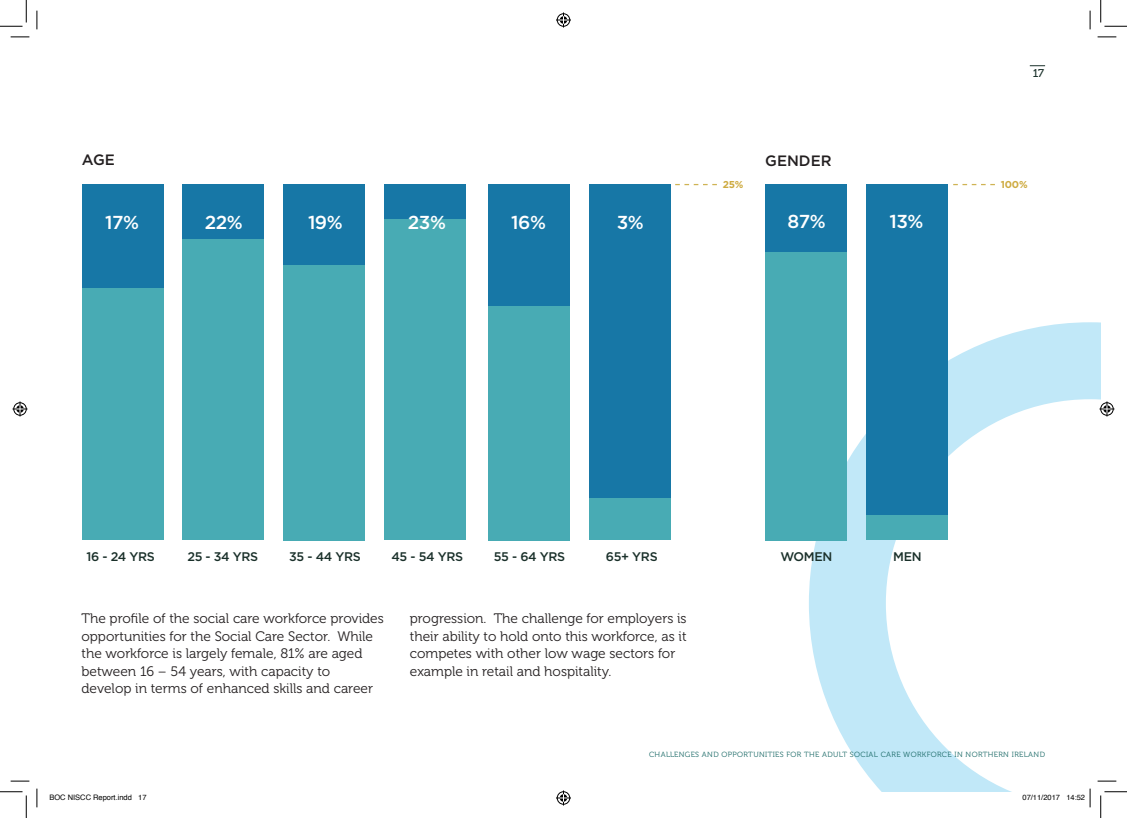
<style>
.page{position:relative;width:1127px;height:818px;background:#fff}
.page>*{position:absolute;margin:0;border:0;box-sizing:border-box;transform-origin:0 0}
.Body_Copy{font:500 18.75px "Gotham";letter-spacing:-.025em;color:#fff}
.Body_Copy-2{font:500 15px "Gotham";color:#231f20}
.Body_Copy-3{font:13.75px/17.5px "Museo 300";color:#231f20}
.Body_Copy-4{font:500 12.5px "Gotham";letter-spacing:-.025em;color:#1a302a}
.t1{font:11.25px "Museo 500";color:#1a302a}
.Body_Copy-5{font:700 10px "Gotham";color:#ceab41}
.t2{font:7.5px "Museo 300";letter-spacing:.05em;color:#186865}
.t3{font:7.5px "Helvetica";color:#000}
</style>
<div class="page">
<svg style="left:1029px;top:65px;width:15px;height:1px"></svg>
<svg style="left:808px;top:322px;width:292px;height:470px"></svg>
<div style="left:82px;top:185px;width:81px;height:355px;background:#1777a6"></div>
<div style="left:183px;top:185px;width:81px;height:355px;background:#1777a6"></div>
<div style="left:283px;top:185px;width:82px;height:355px;background:#1777a6"></div>
<div style="left:488px;top:185px;width:81px;height:355px;background:#1777a6"></div>
<div style="left:384px;top:185px;width:81px;height:355px;background:#1777a6"></div>
<div style="left:588px;top:185px;width:82px;height:355px;background:#1777a6"></div>
<div style="left:82px;top:288px;width:81px;height:252px;background:#48abb4"></div>
<div style="left:183px;top:240px;width:81px;height:300px;background:#48abb4"></div>
<div style="left:283px;top:265px;width:82px;height:275px;background:#48abb4"></div>
<div style="left:488px;top:306px;width:81px;height:234px;background:#48abb4"></div>
<div style="left:384px;top:220px;width:81px;height:320px;background:#48abb4"></div>
<div style="left:588px;top:498px;width:82px;height:42px;background:#48abb4"></div>
<div style="left:765px;top:185px;width:81px;height:355px;background:#1777a6"></div>
<div style="left:865px;top:185px;width:82px;height:355px;background:#1777a6"></div>
<div style="left:765px;top:252px;width:81px;height:288px;background:#48abb4"></div>
<div style="left:865px;top:515px;width:82px;height:25px;background:#48abb4"></div>
<svg style="left:675px;top:184px;width:41px;height:1px"></svg>
<svg style="left:953px;top:184px;width:41px;height:1px"></svg>
<svg style="left:11px;top:36px;width:18px;height:2px"></svg>
<svg style="left:1097px;top:36px;width:18px;height:2px"></svg>
<svg style="left:11px;top:780px;width:18px;height:2px"></svg>
<svg style="left:1097px;top:780px;width:18px;height:2px"></svg>
<svg style="left:36px;top:11px;width:2px;height:18px"></svg>
<svg style="left:36px;top:788px;width:2px;height:19px"></svg>
<svg style="left:1089px;top:11px;width:1px;height:18px"></svg>
<svg style="left:0;top:0;width:27px;height:27px"></svg>
<svg style="left:0;top:791px;width:27px;height:27px"></svg>
<svg style="left:1100px;top:0;width:26px;height:27px"></svg>
<svg style="left:1100px;top:791px;width:26px;height:27px"></svg>
<svg style="left:556px;top:13px;width:15px;height:15px"></svg>
<svg style="left:556px;top:790px;width:15px;height:15px"></svg>
<svg style="left:13px;top:401px;width:15px;height:15px"></svg>
<svg style="left:1099px;top:401px;width:15px;height:15px"></svg>
<svg style="left:1066px;top:788px;width:24px;height:19px"></svg>
<p class="Body_Copy-2" style="left:82px;top:152px;width:35px">AGE</p>
<p class="Body_Copy" style="left:105px;top:212px;width:35px">17%</p>
<p class="Body_Copy" style="left:205px;top:212px;width:39px">22%</p>
<p class="Body_Copy" style="left:308px;top:212px;width:36px">19%</p>
<p class="Body_Copy" style="left:408px;top:212px;width:40px">23%</p>
<p class="Body_Copy" style="left:511px;top:212px;width:36px">16%</p>
<p class="Body_Copy" style="left:616px;top:212px;width:29px">3%</p>
<p class="Body_Copy-2" style="left:765px;top:153px;width:68px">GENDER</p>
<p class="t1" style="left:1032px;top:67px;width:13px">17</p>
<p class="Body_Copy-5" style="left:722px;top:179px;width:22px">25%</p>
<p class="Body_Copy-5" style="left:1000px;top:179px;width:28px">100%</p>
<p class="Body_Copy" style="left:787px;top:210px;width:40px">87%</p>
<p class="Body_Copy" style="left:889px;top:210px;width:35px">13%</p>
<p class="Body_Copy-4" style="left:86px;top:550px;width:70px">16 - 24 YRS</p>
<p class="Body_Copy-4" style="left:187px;top:550px;width:72px">25 - 34 YRS</p>
<p class="Body_Copy-4" style="left:289px;top:550px;width:73px">35 - 44 YRS</p>
<p class="Body_Copy-4" style="left:391px;top:550px;width:73px">45 - 54 YRS</p>
<p class="Body_Copy-4" style="left:493px;top:550px;width:73px">55 - 64 YRS</p>
<p class="Body_Copy-4" style="left:605px;top:550px;width:53px">65+ YRS</p>
<p class="Body_Copy-3" style="left:81px;top:610px;width:304px">The profile of the social care workforce provides opportunities for the Social Care Sector. While the workforce is largely female, 81% are aged between 16 – 54 years, with capacity to<br>develop in terms of enhanced skills and career</p>
<p class="Body_Copy-3" style="left:410px;top:610px;width:278px">progression. The challenge for employers is their ability to hold onto this workforce, as it competes with other low wage sectors for example in retail and hospitality.</p>
<p class="Body_Copy-4" style="left:780px;top:549px;width:53px">WOMEN</p>
<p class="Body_Copy-4" style="left:893px;top:549px;width:30px">MEN</p>
<p class="t2" style="left:649px;top:750px;width:397px">CHALLENGES AND OPPORTUNITIES FOR THE ADULT SOCIAL CARE WORKFORCE IN NORTHERN IRELAND</p>
<p class="t3" style="left:49px;top:791px;width:99px">BOC NISCC Report.indd 17</p>
<p class="t3" style="left:1022px;top:791px;width:64px">07/11/2017 14:52</p>
</div>
